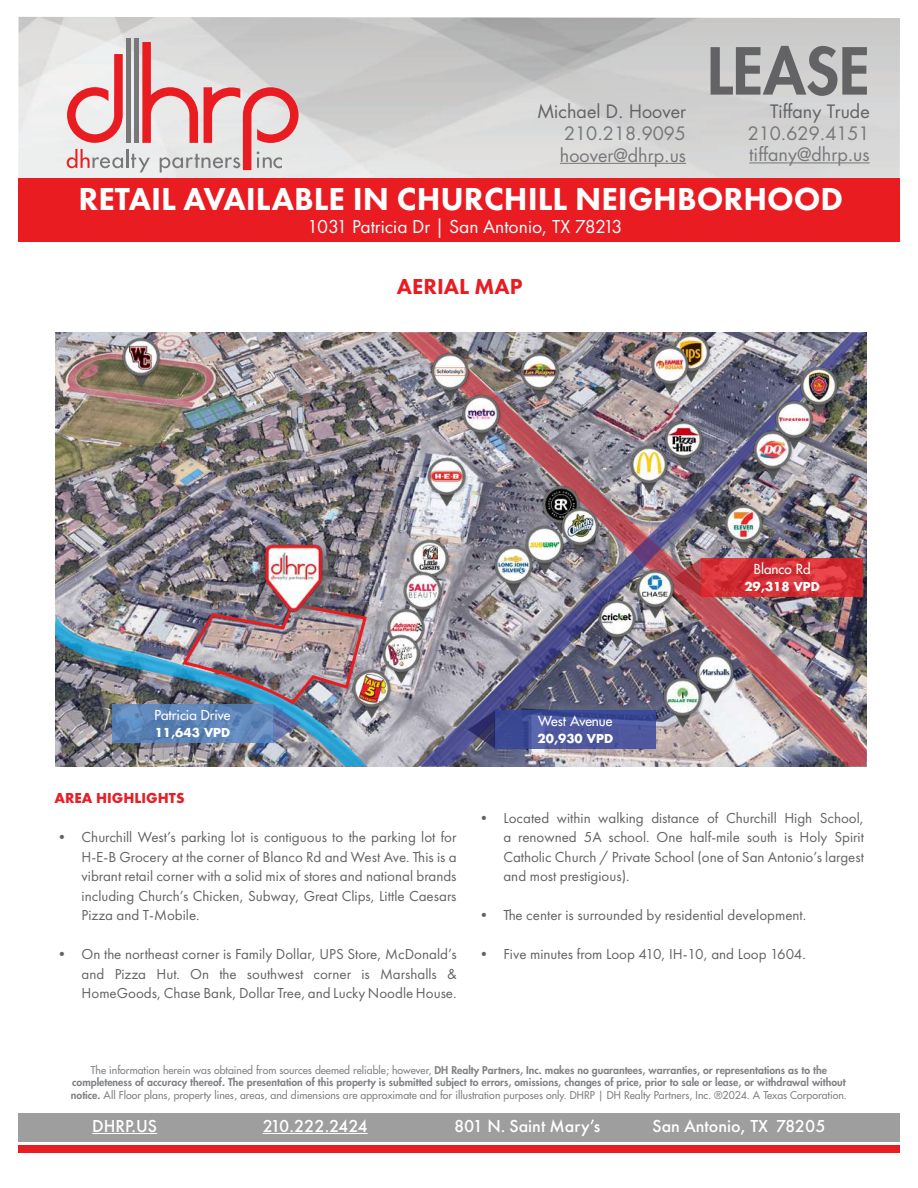
<style>
.page{position:relative;width:918px;height:1188px;background:#fff}
.page>*{position:absolute;margin:0;border:0;box-sizing:border-box;transform-origin:0 0}
.t1{font:800 63px "Futura Std";color:#636366}
.t2{font:800 33px "Futura PT";color:#fff}
.t3{font:800 22.5px "Futura PT";color:#e91c22}
.t4{font:19.5px "Futura PT";color:#fff}
.t5{font:18px/21.6px "Futura Std";color:#787779}
.t6{font:500 18px "Futura PT";color:#fff}
.t7{font:18px "Futura Std";color:#636366}
.t8{font:500 18px "Futura PT";letter-spacing:-.07em;color:#fff}
.t9{font:15px/19.5px "Futura PT";color:#636366;text-align:justify}
.t10{font:700 15px "Futura PT";color:#e81e26}
.t11{font:500 13.5px "Futura Std";color:#fff}
.t12{font:700 12px "Futura Std";color:#fff}
.t13{font:800 10.5px/12.6px "Futura Std";color:#808285;text-align:center}
.s1{font-weight:500}
</style>
<div class="page">
<img style="left:18px;top:17px;width:882px;height:162px">
<hr style="left:134px;top:38px;width:4px;height:105px;background:#787779">
<div style="left:126px;top:38px;width:5px;height:105px;background:#787779"></div>
<svg style="left:67px;top:42px;width:232px;height:130px"></svg>
<div style="left:18px;top:1114px;width:882px;height:28px;background:#9e9e9f"></div>
<div style="left:18px;top:1145px;width:882px;height:8px;background:#e91c22"></div>
<div style="left:18px;top:179px;width:882px;height:63px;background:#e91c22"></div>
<hr style="left:92px;top:1133px;width:65px;height:1px;background:#fff">
<hr style="left:263px;top:1133px;width:105px;height:1px;background:#fff">
<hr style="left:749px;top:162px;width:121px;height:1px;background:#787779">
<hr style="left:560px;top:163px;width:126px;height:1px;background:#787779">
<img style="left:55px;top:333px;width:344px;height:433px">
<img style="left:116px;top:338px;width:48px;height:49px">
<img style="left:399px;top:333px;width:468px;height:433px">
<img style="left:418px;top:333px;width:446px;height:433px">
<img style="left:55px;top:615px;width:312px;height:151px">
<img style="left:405px;top:539px;width:48px;height:50px">
<img style="left:422px;top:457px;width:48px;height:50px">
<img style="left:398px;top:572px;width:48px;height:49px">
<img style="left:536px;top:485px;width:48px;height:40px">
<img style="left:489px;top:546px;width:47px;height:49px">
<img style="left:520px;top:525px;width:48px;height:50px">
<img style="left:555px;top:507px;width:48px;height:50px">
<img style="left:630px;top:569px;width:48px;height:50px">
<img style="left:690px;top:654px;width:48px;height:49px">
<img style="left:658px;top:678px;width:48px;height:49px">
<img style="left:748px;top:431px;width:48px;height:49px">
<img style="left:719px;top:504px;width:47px;height:50px">
<img style="left:659px;top:420px;width:48px;height:50px">
<img style="left:624px;top:445px;width:48px;height:50px">
<img style="left:794px;top:367px;width:48px;height:49px">
<img style="left:666px;top:333px;width:48px;height:50px">
<img style="left:645px;top:346px;width:48px;height:49px">
<img style="left:515px;top:352px;width:48px;height:50px">
<img style="left:456px;top:395px;width:48px;height:49px">
<div style="left:263px;top:542px;width:75px;height:83px;background:#636366;opacity:.75"></div>
<img style="left:259px;top:544px;width:63px;height:57px">
<svg style="left:495px;top:710px;width:161px;height:39px;fill:#4d579d"></svg>
<svg style="left:468px;top:710px;width:27px;height:39px"></svg>
<svg style="left:112px;top:705px;width:68px;height:38px"></svg>
<img style="left:180px;top:601px;width:189px;height:142px">
<svg style="left:701px;top:558px;width:162px;height:39px"></svg>
<svg style="left:674px;top:558px;width:27px;height:39px"></svg>
<img style="left:381px;top:609px;width:48px;height:49px">
<img style="left:347px;top:669px;width:48px;height:50px">
<img style="left:376px;top:634px;width:48px;height:50px">
<img style="left:592px;top:599px;width:48px;height:50px">
<img style="left:769px;top:400px;width:48px;height:50px">
<img style="left:425px;top:352px;width:48px;height:50px">
<p class="t7" style="left:538px;top:100px;width:150px">Michael D. Hoover</p>
<p class="t5" style="left:560px;top:123px;width:128px">210.218.9095 hoover@dhrp.us</p>
<h1 class="t1" style="left:707px;top:31px;width:164px">LEASE</h1>
<p class="t7" style="left:770px;top:100px;width:101px">Tiffany Trude</p>
<p class="t5" style="left:748px;top:122px;width:123px">210.629.4151 tiffany@dhrp.us</p>
<h2 class="t2" style="left:78px;top:178px;width:766px">RETAIL AVAILABLE IN CHURCHILL NEIGHBORHOOD</h2>
<h3 class="t4" style="left:307px;top:215px;width:317px">1031 Patricia Dr | San Antonio, TX 78213</h3>
<p class="t11" style="left:154px;top:707px;width:78px">Patricia Drive</p>
<p class="t12" style="left:155px;top:724px;width:77px">11,643 VPD</p>
<h3 class="t3" style="left:397px;top:272px;width:127px">AERIAL MAP</h3>
<p class="t11" style="left:538px;top:713px;width:76px">West Avenue</p>
<p class="t12" style="left:538px;top:730px;width:77px">20,930 VPD</p>
<p class="t11" style="left:754px;top:561px;width:58px">Blanco Rd</p>
<p class="t12" style="left:744px;top:578px;width:77px">29,318 VPD</p>
<p class="t10" style="left:55px;top:789px;width:131px">AREA HIGHLIGHTS</p>
<p class="t9" style="left:82px;top:828px;width:377px;text-indent:-27px">• Churchill West’s parking lot is contiguous to the parking lot for H-E-B Grocery at the corner of Blanco Rd and West Ave. This is a vibrant retail corner with a solid mix of stores and national brands including Church’s Chicken, Subway, Great Clips, Little Caesars Pizza and T-Mobile.</p>
<p class="t9" style="left:82px;top:945px;width:377px;text-indent:-27px">• On the northeast corner is Family Dollar, UPS Store, McDonald’s and Pizza Hut. On the southwest corner is Marshalls &amp; HomeGoods, Chase Bank, Dollar Tree, and Lucky Noodle House.</p>
<p class="t9" style="left:503px;top:808px;width:362px;text-indent:-27px">• Located within walking distance of Churchill High School, a renowned 5A school. One half-mile south is Holy Spirit Catholic Church / Private School (one of San Antonio’s largest and most prestigious).</p>
<p class="t9" style="left:476px;top:906px;width:331px">• The center is surrounded by residential development.</p>
<p class="t9" style="left:476px;top:945px;width:331px">• Five minutes from Loop 410, IH-10, and Loop 1604.</p>
<p class="t13" style="left:71px;top:1063px;width:778px"><span class="s1">The information herein was obtained from sources deemed reliable; however,</span> DH Realty Partners, Inc. makes no guarantees, warranties, or representations as to the completeness of accuracy thereof. The presentation of this property is submitted subject to errors, omissions, changes of price, prior to sale or lease, or withdrawal without notice. <span class="s1">All Floor plans, property lines, areas, and dimensions are approximate and for illustration purposes only. DHRP | DH Realty Partners, Inc. ®2024. A Texas Corporation.</span></p>
<p class="t6" style="left:92px;top:1115px;width:66px">DHRP.US</p>
<p class="t8" style="left:263px;top:1115px;width:106px">210.222.2424</p>
<p class="t6" style="left:454px;top:1115px;width:148px">801 N. Saint Mary’s</p>
<p class="t6" style="left:652px;top:1115px;width:175px">San Antonio, TX 78205</p>
</div>
